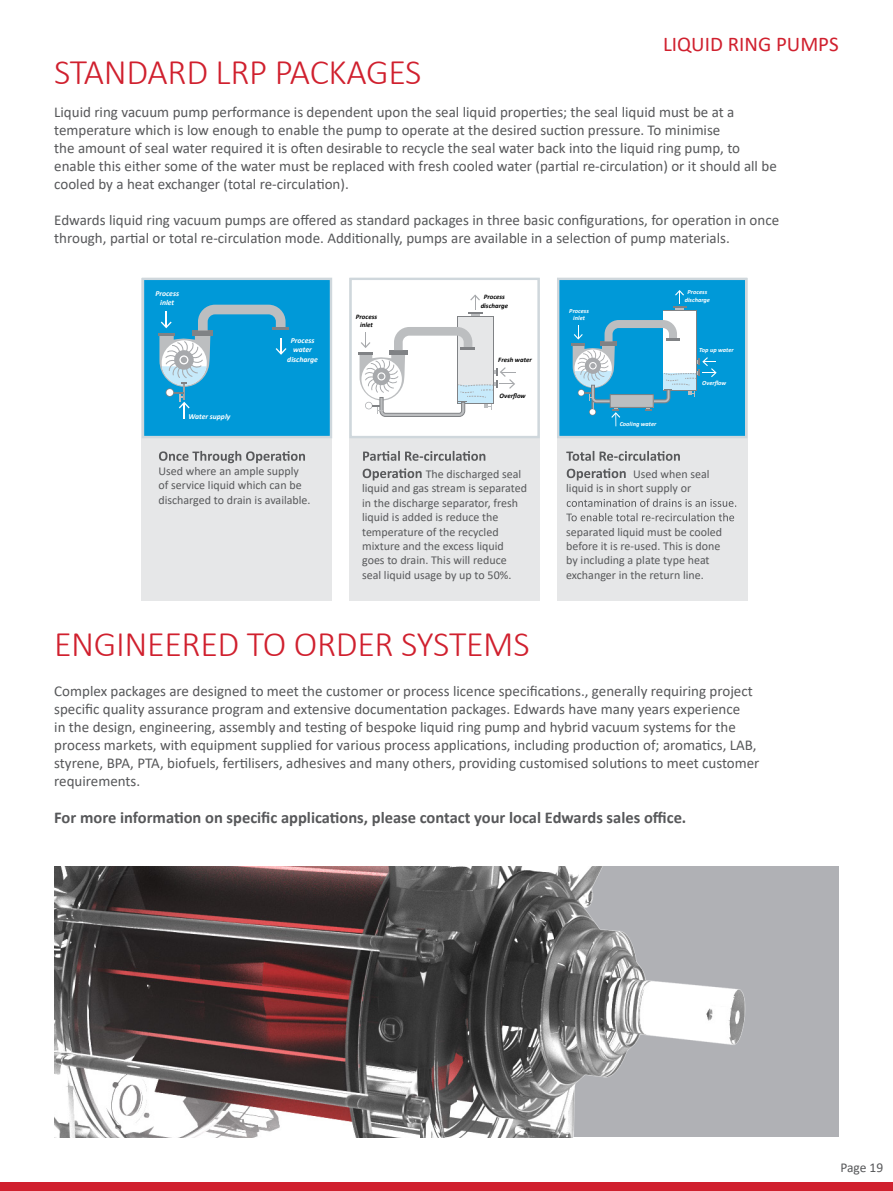
<style>
.page{position:relative;width:893px;height:1191px;background:#fff}
.page>*{position:absolute;margin:0;border:0;box-sizing:border-box;transform-origin:0 0}
.new_Heading_1{font:300 36px "Calibri";letter-spacing:-.01em;color:#d0202e}
.new_Body_text{font:21px "Calibri";color:#d0202e}
.new_Lead-in_text{font:700 16.5px "Calibri";color:#57585a}
.new_Lead-in_text-2{font:15px/18px "Calibri";color:#57585a}
.new_Body_text-2{font:13.5px "Calibri";letter-spacing:-.005em;color:#57585a}
.t1{font:12px/14.4px "Calibri";color:#58595b}
.t2{font:italic 700 7.65px/9.1px "Calibri";color:#fff;text-align:center}
.t3{font:italic 700 6.9px/8.2px "Calibri";color:#000;text-align:center}
.t4{font:italic 700 6.3px/7.6px "Calibri";color:#fff;text-align:center}
</style>
<div class="page">
<div style="left:0;top:1182px;width:893px;height:9px;background:#d0202e"></div>
<img style="left:54px;top:867px;width:785px;height:270px">
<div style="left:142px;top:279px;width:190px;height:322px;background:#e6e7e8"></div>
<div style="left:349px;top:279px;width:191px;height:322px;background:#e6e7e8"></div>
<div style="left:557px;top:279px;width:190px;height:322px;background:#e6e7e8"></div>
<svg style="left:159px;top:451px;width:146px;height:12px"></svg>
<svg style="left:363px;top:451px;width:122px;height:10px"></svg>
<svg style="left:363px;top:468px;width:59px;height:12px"></svg>
<svg style="left:566px;top:451px;width:114px;height:10px"></svg>
<svg style="left:567px;top:468px;width:59px;height:12px"></svg>
<svg style="left:567px;top:498px;width:169px;height:9px"></svg>
<svg style="left:566px;top:513px;width:168px;height:8px"></svg>
<div style="left:351px;top:279px;width:188px;height:158px;background:#fff"></div>
<hr style="left:358px;top:352px;width:15px;height:3px;background:#808285">
<svg style="left:468px;top:294px;width:15px;height:22px"></svg>
<div style="left:458px;top:317px;width:35px;height:86px;background:#e6e7e8"></div>
<svg style="left:360px;top:327px;width:155px;height:90px"></svg>
<div style="left:349px;top:278px;width:191px;height:160px;border:2px solid #cfd7dc"></div>
<div style="left:143px;top:279px;width:188px;height:158px;background:#0099d8"></div>
<hr style="left:272px;top:327px;width:17px;height:3px;background:#808285">
<svg style="left:158px;top:305px;width:128px;height:114px"></svg>
<div style="left:142px;top:278px;width:190px;height:160px;border:2px solid #cfd7dc"></div>
<div style="left:558px;top:279px;width:188px;height:158px;background:#0099d8"></div>
<svg style="left:673px;top:290px;width:14px;height:20px"></svg>
<div style="left:664px;top:311px;width:32px;height:79px;background:#fff"></div>
<svg style="left:571px;top:320px;width:146px;height:106px"></svg>
<div style="left:610px;top:394px;width:43px;height:13px;background:#bcbec0"></div>
<div style="left:610px;top:394px;width:43px;height:14px;border:1px solid #808285"></div>
<div style="left:557px;top:278px;width:190px;height:160px;border:2px solid #cfd7dc"></div>
<p class="new_Heading_1" style="left:54px;top:49px;width:369px">STANDARD LRP PACKAGES</p>
<p class="new_Body_text" style="left:663px;top:30px;width:177px">LIQUID RING PUMPS</p>
<p class="new_Lead-in_text-2" style="left:54px;top:102px;width:724px">Liquid ring vacuum pump performance is dependent upon the seal liquid properties; the seal liquid must be at a temperature which is low enough to enable the pump to operate at the desired suction pressure. To minimise<br>the amount of seal water required it is often desirable to recycle the seal water back into the liquid ring pump, to enable this either some of the water must be replaced with fresh cooled water (partial re-circulation) or it should all be cooled by a heat exchanger (total re-circulation).</p>
<p class="new_Lead-in_text-2" style="left:54px;top:210px;width:726px">Edwards liquid ring vacuum pumps are offered as standard packages in three basic configurations, for operation in once through, partial or total re-circulation mode. Additionally, pumps are available in a selection of pump materials.</p>
<p class="t2" style="left:155px;top:289px;width:25px">Process inlet</p>
<p class="t2" style="left:188px;top:411px;width:44px">Water supply</p>
<p class="t2" style="left:287px;top:336px;width:32px">Process water discharge</p>
<p class="t3" style="left:356px;top:312px;width:23px">Process inlet</p>
<p class="t3" style="left:481px;top:293px;width:29px">Process discharge</p>
<p class="t3" style="left:498px;top:355px;width:35px">Fresh water</p>
<p class="t3" style="left:500px;top:391px;width:28px">Overflow</p>
<p class="t4" style="left:569px;top:307px;width:21px">Process inlet</p>
<p class="t4" style="left:620px;top:419px;width:38px">Cooling water</p>
<p class="t4" style="left:685px;top:288px;width:27px">Process discharge</p>
<p class="t4" style="left:699px;top:346px;width:36px">Top up water</p>
<p class="t4" style="left:702px;top:379px;width:26px">Overflow</p>
<p class="t1" style="left:158px;top:463px;width:154px">Used where an ample supply of service liquid which can be discharged to drain is available.</p>
<p class="t1" style="left:362px;top:466px;width:166px;text-indent:64px">The discharged seal liquid and gas stream is separated in the discharge separator, fresh liquid is added is reduce the temperature of the recycled mixture and the excess liquid goes to drain. This will reduce seal liquid usage by up to 50%.</p>
<p class="t1" style="left:566px;top:466px;width:145px;text-indent:67px">Used when seal liquid is in short supply or</p>
<p class="t1" style="left:566px;top:524px;width:157px">separated liquid must be cooled before it is re-used. This is done by including a plate type heat exchanger in the return line.</p>
<p class="new_Heading_1" style="left:54px;top:621px;width:477px">ENGINEERED TO ORDER SYSTEMS</p>
<p class="new_Lead-in_text-2" style="left:54px;top:681px;width:707px">Complex packages are designed to meet the customer or process licence specifications., generally requiring project specific quality assurance program and extensive documentation packages. Edwards have many years experience<br>in the design, engineering, assembly and testing of bespoke liquid ring pump and hybrid vacuum systems for the process markets, with equipment supplied for various process applications, including production of; aromatics, LAB, styrene, BPA, PTA, biofuels, fertilisers, adhesives and many others, providing customised solutions to meet customer requirements.</p>
<p class="new_Lead-in_text" style="left:54px;top:805px;width:634px">For more information on specific applications, please contact your local Edwards sales office.</p>
<p class="new_Body_text-2" style="left:840px;top:1158px;width:44px">Page 19</p>
</div>
